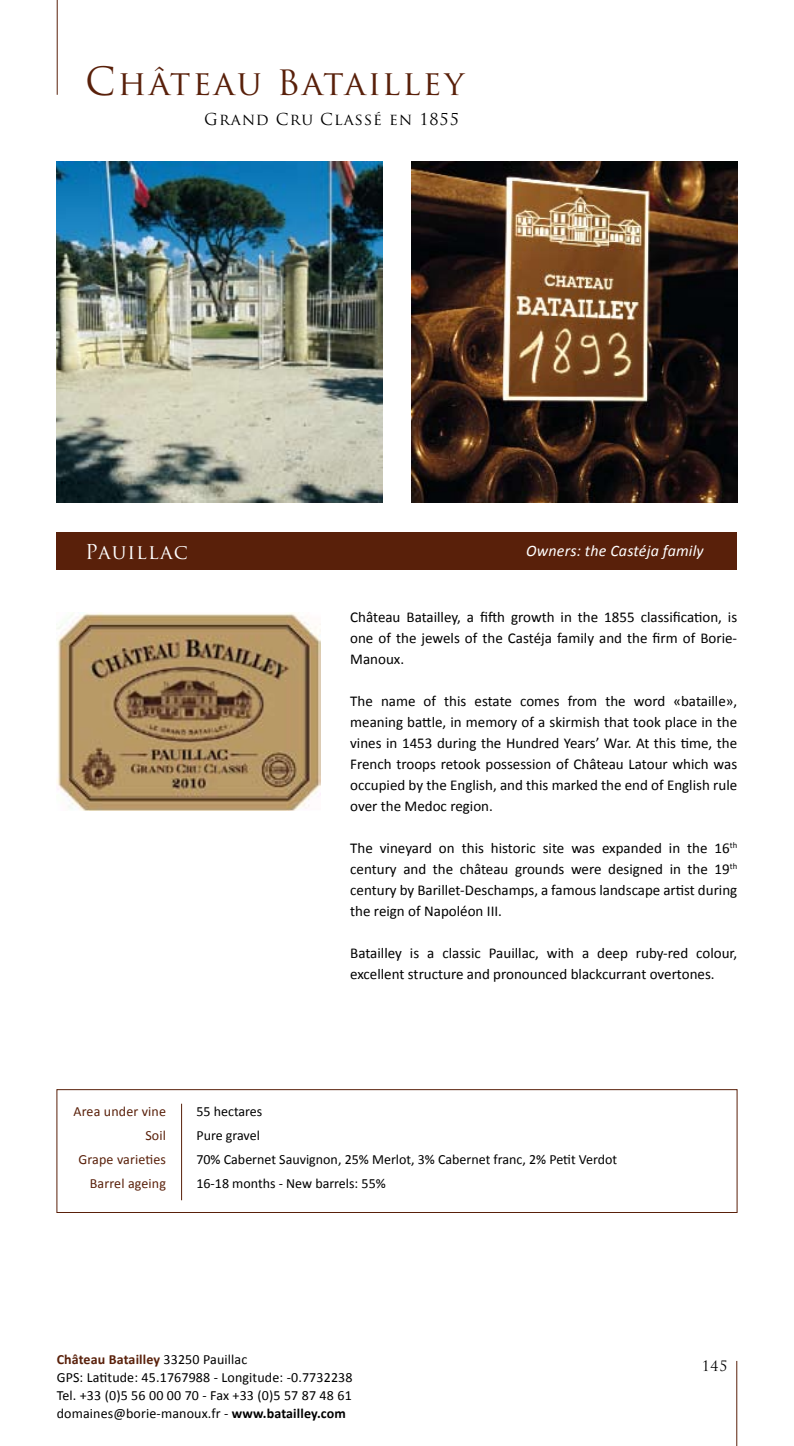
<style>
.page{position:relative;width:794px;height:1446px;background:#fff}
.page>*{position:absolute;margin:0;border:0;box-sizing:border-box;transform-origin:0 0}
.t1{font:34px "Trajan Pro";letter-spacing:.06em;color:#59200a}
.t2{font:20px "Trajan Pro";letter-spacing:.06em;color:#fff}
.t3{font:italic 16px "Calibri";letter-spacing:.01em;color:#fff}
.t4{font:16px "Trajan Pro";letter-spacing:.06em;color:#000}
.t5{font:15px/21px "Calibri";color:#000;text-align:justify}
.t6{font:14px/24px "Calibri";color:#000}
.t7{font:14px/24px "Calibri";letter-spacing:.01em;color:#59200a;text-align:right}
.t8{font:14px "Trajan Pro";color:#000}
.s1{font-size:38px}
.s2{font-weight:700;color:#59200a}
.s3{font-weight:700}
</style>
<div class="page">
<hr style="left:736px;top:1361px;width:1px;height:85px;background:#59200a">
<div style="left:57px;top:531px;width:680px;height:38px;background:#59200a"></div>
<hr style="left:57px;top:0;width:1px;height:95px;background:#59200a">
<img style="left:57px;top:613px;width:263px;height:197px">
<div style="left:57px;top:1089px;width:680px;height:123px;border:1px solid #59200a"></div>
<hr style="left:181px;top:1103px;width:1px;height:97px;background:#59200a">
<img style="left:411px;top:162px;width:326px;height:340px">
<img style="left:57px;top:162px;width:326px;height:340px">
<h1 class="t1" style="left:85px;top:61px;width:380px"><span class="s1">C</span>hâteau Batailley</h1>
<p class="t4" style="left:204px;top:109px;width:256px">Grand Cru Classé en 1855</p>
<h2 class="t2" style="left:85px;top:539px;width:104px">Pauillac</h2>
<p class="t3" style="left:526px;top:540px;width:179px">Owners: the Castéja family</p>
<p class="t5" style="left:350px;top:606px;width:388px">Château Batailley, a fifth growth in the 1855 classification, is one of the jewels of the Castéja family and the firm of Borie-Manoux.</p>
<p class="t5" style="left:350px;top:690px;width:388px">The name of this estate comes from the word «bataille», meaning battle, in memory of a skirmish that took place in the vines in 1453 during the Hundred Years’ War. At this time, the French troops retook possession of Château Latour which was occupied by the English, and this marked the end of English rule over the Medoc region.</p>
<p class="t5" style="left:350px;top:837px;width:388px">The vineyard on this historic site was expanded in the 16<sup>th </sup>century and the château grounds were designed in the 19<sup>th </sup>century by Barillet-Deschamps, a famous landscape artist during the reign of Napoléon III.</p>
<p class="t5" style="left:350px;top:942px;width:388px">Batailley is a classic Pauillac, with a deep ruby-red colour, excellent structure and pronounced blackcurrant overtones.</p>
<p class="t7" style="left:73px;top:1098px;width:94px">Area under vine<br>Soil<br>Grape varieties<br>Barrel ageing</p>
<p class="t6" style="left:196px;top:1098px;width:422px">55 hectares<br>Pure gravel<br>70% Cabernet Sauvignon, 25% Merlot, 3% Cabernet franc, 2% Petit Verdot<br>16-18 months - New barrels: 55%</p>
<p class="t6" style="left:57px;top:1350px;width:297px;line-height:18px"><span class="s2">Château Batailley</span> 33250 Pauillac<br>GPS: Latitude: 45.1767988 - Longitude: -0.7732238<br>Tel. +33 (0)5 56 00 00 70 - Fax +33 (0)5 57 87 48 61 domaines@borie-manoux.fr - <span class="s3">www.batailley.com</span></p>
<p class="t8" style="left:702px;top:1357px;width:27px">145</p>
</div>
